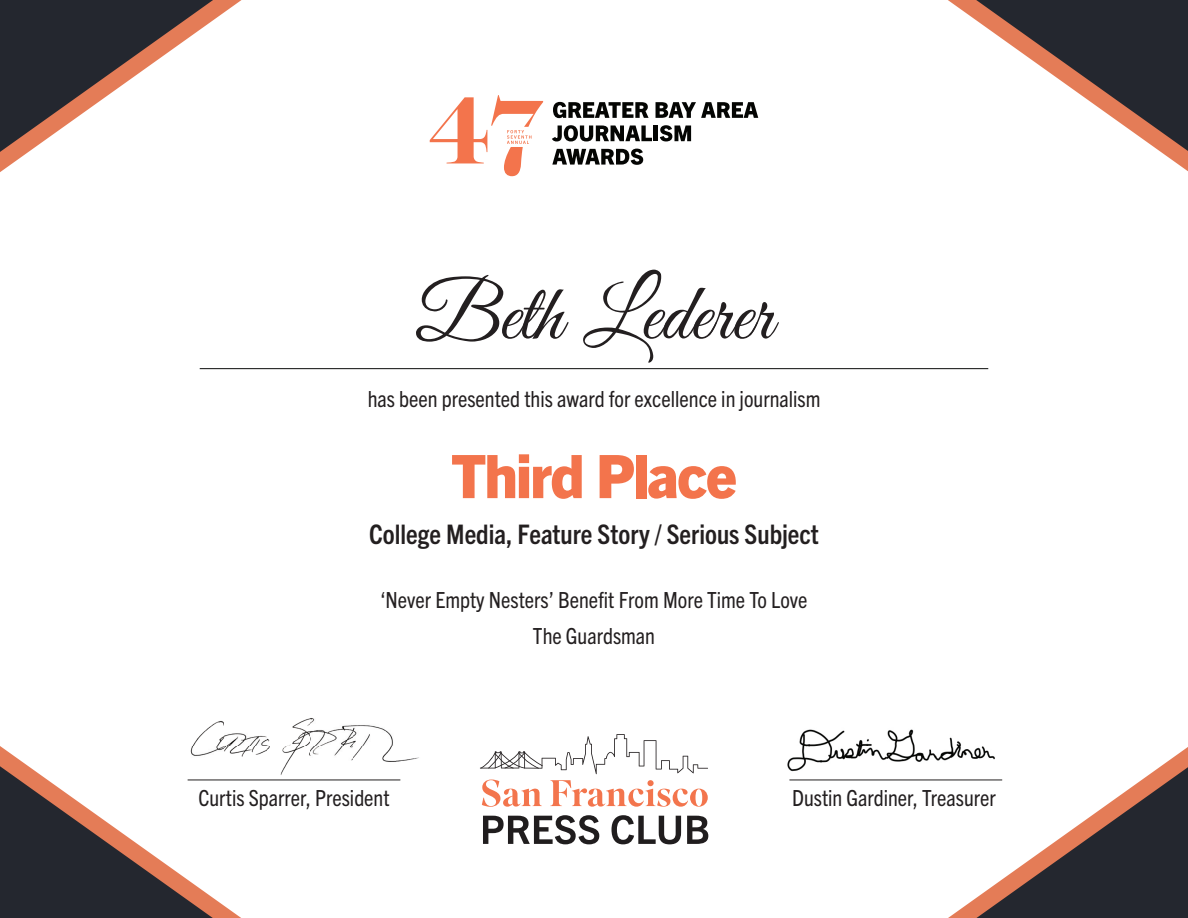
<style>
.page{position:relative;width:1188px;height:918px;background:#fff}
.page>*{position:absolute;margin:0;border:0;box-sizing:border-box;transform-origin:0 0}
.t1{font:81px "Great Vibes";color:#231f20}
.t2{font:800 60px "Trade Gothic Next LT Pro";letter-spacing:-.03em;color:#f3744c}
.t3{font:700 condensed 27px "Trade Gothic Next";color:#231f20}
.t4{font:condensed 22.5px/36px "Trade Gothic Next";color:#231f20;text-align:center}
</style>
<div class="page">
<img style="left:787px;top:729px;width:197px;height:43px">
<img style="left:192px;top:718px;width:227px;height:63px">
<hr style="left:188px;top:780px;width:212px;height:1px;background:#231f20">
<hr style="left:789px;top:780px;width:213px;height:1px;background:#231f20">
<svg style="left:553px;top:102px;width:96px;height:16px"></svg>
<svg style="left:656px;top:102px;width:102px;height:16px"></svg>
<svg style="left:552px;top:125px;width:100px;height:16px"></svg>
<hr style="left:654px;top:126px;width:4px;height:15px;background:#040503">
<svg style="left:660px;top:125px;width:31px;height:16px"></svg>
<svg style="left:552px;top:149px;width:91px;height:16px"></svg>
<svg style="left:430px;top:95px;width:113px;height:81px"></svg>
<svg style="left:948px;top:747px;width:240px;height:171px"></svg>
<svg style="left:0;top:0;width:242px;height:172px"></svg>
<svg style="left:0;top:746px;width:241px;height:172px"></svg>
<svg style="left:948px;top:0;width:240px;height:171px"></svg>
<svg style="left:480px;top:734px;width:228px;height:40px"></svg>
<svg style="left:483px;top:815px;width:116px;height:29px"></svg>
<svg style="left:612px;top:815px;width:69px;height:29px"></svg>
<svg style="left:687px;top:816px;width:21px;height:28px"></svg>
<svg style="left:482px;top:780px;width:60px;height:27px"></svg>
<svg style="left:550px;top:780px;width:158px;height:27px"></svg>
<hr style="left:200px;top:368px;width:788px;height:1px;background:#0b0c0b">
<h1 class="t1" style="left:415px;top:270px;width:359px">Beth Lederer</h1>
<p class="t4" style="left:368px;top:381px;width:454px">has been presented this award for excellence in journalism</p>
<h2 class="t2" style="left:451px;top:435px;width:287px">Third Place</h2>
<p class="t3" style="left:369px;top:518px;width:451px">College Media, Feature Story / Serious Subject</p>
<p class="t4" style="left:380px;top:582px;width:429px">‘Never Empty Nesters’ Benefit From More Time To Love<br>The Guardsman</p>
<p class="t4" style="left:198px;top:779px;width:193px">Curtis Sparrer, President</p>
<p class="t4" style="left:792px;top:779px;width:205px">Dustin Gardiner, Treasurer</p>
</div>
